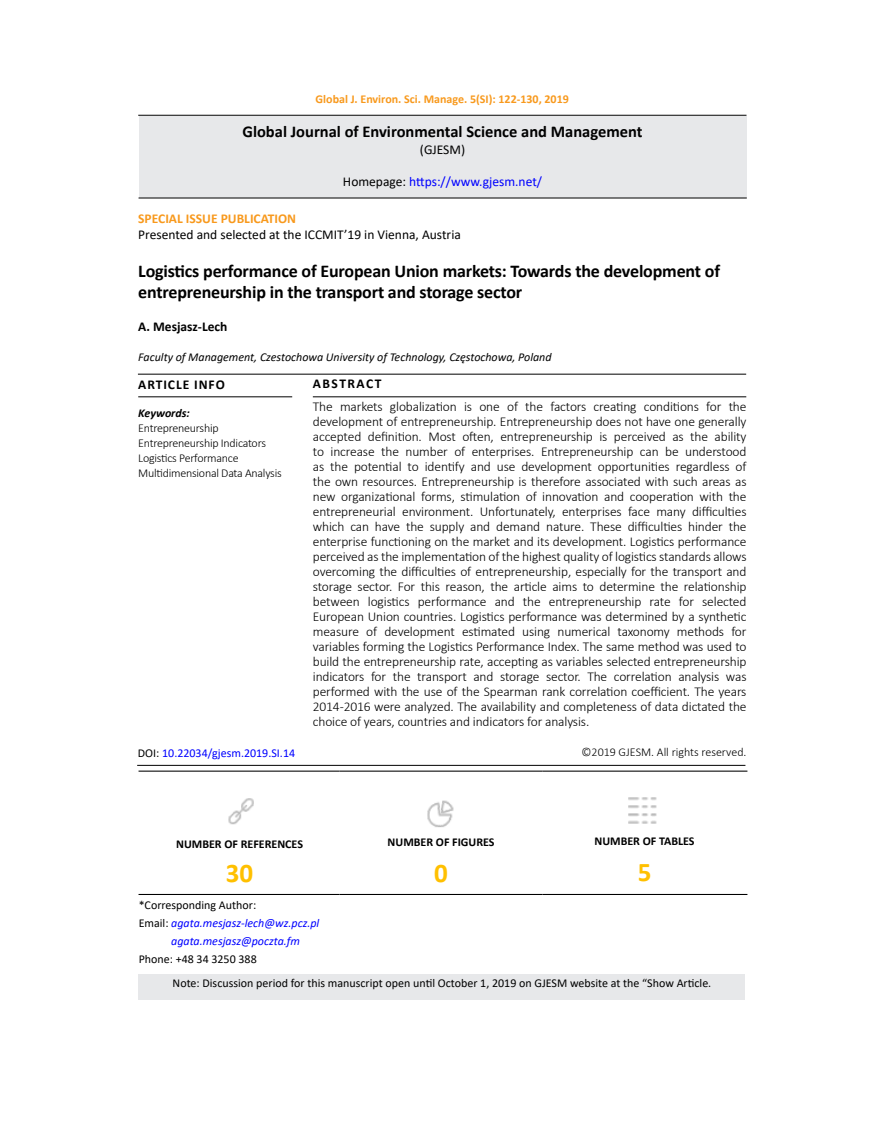
<style>
.page{position:relative;width:872px;height:1127px;background:#fff}
.page>*{position:absolute;margin:0;border:0;box-sizing:border-box;transform-origin:0 0}
.t1{font:700 27px "Calibri";color:#ffc000}
.t2{font:700 18px/21.6px "Calibri";letter-spacing:-.01em;color:#000}
.t3{font:700 16.5px "Calibri";color:#000}
.t4{font:300 13.5px/15px "Calibri";letter-spacing:-.01em;color:#000;text-align:justify}
.t5{font:13.5px "Calibri";color:#000}
.t6{font:13.5px "Calibri";color:#00f}
.t7{font:700 13.5px "Calibri";color:#f8991d}
.t8{font:700 13.5px "Calibri";color:#000}
.t9{font:700 13.5px "Calibri";letter-spacing:.07em;color:#000}
.t10{font:700 13.5px "Calibri";letter-spacing:.11em;color:#000}
.t11{font:12px "Calibri";color:#000}
.t12{font:300 12px/15px "Calibri";letter-spacing:-.02em;color:#000}
.t13{font:italic 12px "Calibri";color:#000}
.t14{font:italic 12px "Calibri";color:#00f}
.t15{font:700 12px "Calibri";color:#000}
.t16{font:700 12px "Calibri";color:#f8991d}
.t17{font:300 12px "Calibri";color:#000}
.t18{font:12px "Calibri";color:#00f}
.t19{font:italic 700 12px "Calibri";color:#000}
.s1{color:#000}
.s2{font-style:normal;color:#000}
</style>
<div class="page">
<hr style="left:138px;top:115px;width:608px;height:1px;background:#000">
<div style="left:138px;top:116px;width:608px;height:82px;background:#e7e8ea"></div>
<hr style="left:138px;top:396px;width:154px;height:1px;background:#000">
<hr style="left:313px;top:396px;width:433px;height:1px;background:#000">
<hr style="left:138px;top:374px;width:608px;height:1px;background:#000">
<hr style="left:137px;top:765px;width:608px;height:1px;background:#000">
<hr style="left:138px;top:198px;width:609px;height:1px;background:#000">
<hr style="left:138px;top:770px;width:201px;height:2px;background:#000">
<hr style="left:339px;top:770px;width:203px;height:2px;background:#000">
<hr style="left:542px;top:770px;width:205px;height:2px;background:#000">
<hr style="left:138px;top:894px;width:201px;height:1px;background:#000">
<hr style="left:339px;top:894px;width:203px;height:1px;background:#000">
<hr style="left:542px;top:894px;width:205px;height:1px;background:#000">
<img style="left:228px;top:798px;width:26px;height:27px">
<img style="left:427px;top:800px;width:27px;height:28px">
<img style="left:628px;top:797px;width:29px;height:27px">
<div style="left:138px;top:974px;width:607px;height:25px;background:#e7e8ea"></div>
<p class="t16" style="left:315px;top:90px;width:255px">Global J. Environ. Sci. Manage. 5(SI): 122-130, 2019</p>
<p class="t3" style="left:242px;top:120px;width:401px">Global Journal of Environmental Science and Management</p>
<p class="t5" style="left:420px;top:140px;width:47px">(GJESM)</p>
<p class="t6" style="left:343px;top:172px;width:201px"><span class="s1">Homepage:</span> https://www.gjesm.net/</p>
<p class="t7" style="left:138px;top:209px;width:159px">SPECIAL ISSUE PUBLICATION</p>
<p class="t5" style="left:138px;top:225px;width:324px">Presented and selected at the ICCMIT’19 in Vienna, Austria</p>
<h2 class="t2" style="left:138px;top:260px;width:583px">Logistics performance of European Union markets: Towards the development of entrepreneurship in the transport and storage sector</h2>
<p class="t8" style="left:138px;top:317px;width:91px">A. Mesjasz-Lech</p>
<p class="t13" style="left:138px;top:349px;width:415px">Faculty of Management, Czestochowa University of Technology, Częstochowa, Poland</p>
<p class="t4" style="left:313px;top:399px;width:435px">The markets globalization is one of the factors creating conditions for the development of entrepreneurship. Entrepreneurship does not have one generally accepted definition. Most often, entrepreneurship is perceived as the ability to increase the number of enterprises. Entrepreneurship can be understood as the potential to identify and use development opportunities regardless of the own resources. Entrepreneurship is therefore associated with such areas as new organizational forms, stimulation of innovation and cooperation with the entrepreneurial environment. Unfortunately, enterprises face many difficulties which can have the supply and demand nature. These difficulties hinder the enterprise functioning on the market and its development. Logistics performance perceived as the implementation of the highest quality of logistics standards allows overcoming the difficulties of entrepreneurship, especially for the transport and storage sector. For this reason, the article aims to determine the relationship between logistics performance and the entrepreneurship rate for selected European Union countries. Logistics performance was determined by a synthetic measure of development estimated using numerical taxonomy methods for variables forming the Logistics Performance Index. The same method was used to build the entrepreneurship rate, accepting as variables selected entrepreneurship indicators for the transport and storage sector. The correlation analysis was performed with the use of the Spearman rank correlation coefficient. The years 2014-2016 were analyzed. The availability and completeness of data dictated the choice of years, countries and indicators for analysis.</p>
<p class="t17" style="left:581px;top:745px;width:166px">©2019 GJESM. All rights reserved.</p>
<p class="t10" style="left:313px;top:374px;width:70px">ABSTRACT</p>
<p class="t9" style="left:138px;top:374px;width:88px">ARTICLE INFO</p>
<p class="t19" style="left:138px;top:405px;width:53px">Keywords:</p>
<p class="t12" style="left:138px;top:421px;width:145px">Entrepreneurship<br>Entrepreneurship Indicators<br>Logistics Performance<br>Multidimensional Data Analysis</p>
<p class="t18" style="left:138px;top:745px;width:159px"><span class="s1">DOI:</span> 10.22034/gjesm.2019.SI.14</p>
<p class="t15" style="left:176px;top:836px;width:128px">NUMBER OF REFERENCES</p>
<h1 class="t1" style="left:226px;top:853px;width:29px">30</h1>
<p class="t11" style="left:139px;top:897px;width:119px">*Corresponding Author:</p>
<p class="t14" style="left:139px;top:915px;width:182px"><span class="s2">Email:</span> agata.mesjasz-lech@wz.pcz.pl</p>
<p class="t14" style="left:171px;top:933px;width:130px">agata.mesjasz@poczta.fm</p>
<p class="t11" style="left:139px;top:951px;width:120px">Phone: +48 34 3250 388</p>
<p class="t15" style="left:387px;top:834px;width:108px">NUMBER OF FIGURES</p>
<h1 class="t1" style="left:434px;top:854px;width:15px">0</h1>
<p class="t15" style="left:594px;top:832px;width:102px">NUMBER OF TABLES</p>
<h1 class="t1" style="left:637px;top:852px;width:15px">5</h1>
<p class="t11" style="left:173px;top:975px;width:540px">Note: Discussion period for this manuscript open until October 1, 2019 on GJESM website at the “Show Article.</p>
</div>
